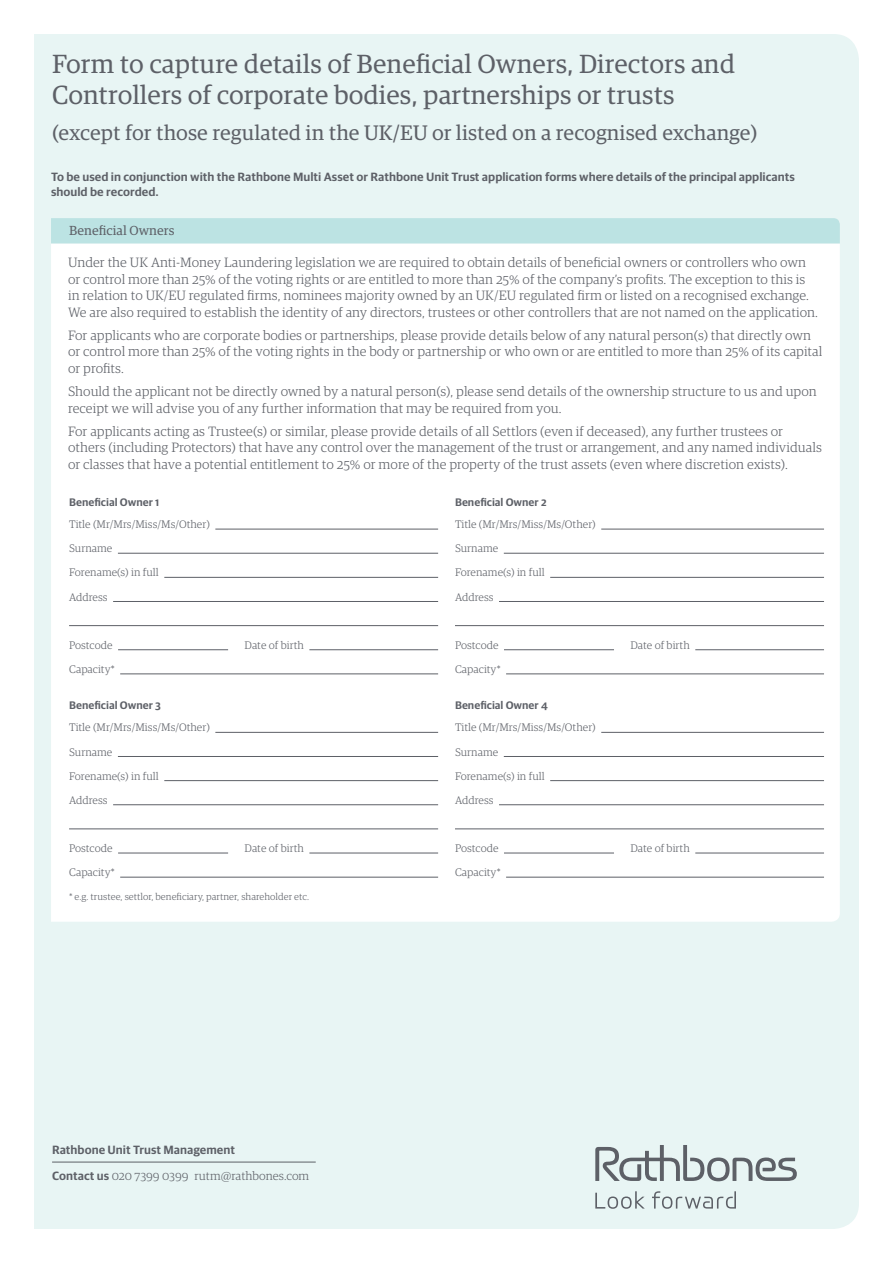
<style>
.page{position:relative;width:893px;height:1263px;background:#fff}
.page>*{position:absolute;margin:0;border:0;box-sizing:border-box;transform-origin:0 0}
.t1{font:26.25px/31.5px "Guardian RTB Egyp";color:#5d6067}
.t2{font:21px "Guardian RTB Egyp";color:#5d6067}
.t3{font:300 13.5px/16.5px "Guardian RTB Egyp";color:#5d6067}
.name_of_section{font:13.2px "Guardian RTB Egyp";color:#5d6067}
.t4{font:600 12px/15px "Guardian RTB Sans";color:#5d6067}
.t5{font:300 12px "Guardian RTB Egyp";color:#5d6067}
.t6{font:300 10.95px "Guardian RTB Egyp";color:#5d6067}
.t7{font:600 10.95px "Guardian RTB Sans";color:#5d6067}
.t8{font:300 9.75px "Guardian RTB Egyp";color:#5d6067}
.s1{font-family:"Guardian RTB Sans";font-weight:600}
</style>
<div class="page">
<div style="left:34px;top:34px;width:825px;height:1195px;background:#e8f5f4"></div>
<div style="left:51px;top:218px;width:789px;height:26px;background:#bce3e3"></div>
<svg style="left:51px;top:244px;width:789px;height:678px"></svg>
<hr style="left:215px;top:529px;width:223px;height:1px;background:#5d6067">
<hr style="left:118px;top:553px;width:320px;height:1px;background:#5d6067">
<hr style="left:164px;top:577px;width:274px;height:1px;background:#5d6067">
<hr style="left:113px;top:601px;width:325px;height:1px;background:#5d6067">
<hr style="left:69px;top:625px;width:369px;height:1px;background:#5d6067">
<hr style="left:118px;top:649px;width:110px;height:1px;background:#5d6067">
<hr style="left:309px;top:649px;width:129px;height:1px;background:#5d6067">
<hr style="left:120px;top:674px;width:318px;height:1px;background:#5d6067">
<hr style="left:215px;top:732px;width:223px;height:1px;background:#5d6067">
<hr style="left:118px;top:756px;width:320px;height:1px;background:#5d6067">
<hr style="left:164px;top:780px;width:274px;height:1px;background:#5d6067">
<hr style="left:113px;top:804px;width:325px;height:1px;background:#5d6067">
<hr style="left:69px;top:829px;width:369px;height:1px;background:#5d6067">
<hr style="left:118px;top:853px;width:110px;height:1px;background:#5d6067">
<hr style="left:309px;top:853px;width:129px;height:1px;background:#5d6067">
<hr style="left:120px;top:877px;width:318px;height:1px;background:#5d6067">
<hr style="left:601px;top:529px;width:223px;height:1px;background:#5d6067">
<hr style="left:504px;top:553px;width:320px;height:1px;background:#5d6067">
<hr style="left:550px;top:577px;width:274px;height:1px;background:#5d6067">
<hr style="left:499px;top:601px;width:325px;height:1px;background:#5d6067">
<hr style="left:455px;top:625px;width:369px;height:1px;background:#5d6067">
<hr style="left:504px;top:649px;width:110px;height:1px;background:#5d6067">
<hr style="left:695px;top:649px;width:129px;height:1px;background:#5d6067">
<hr style="left:506px;top:674px;width:318px;height:1px;background:#5d6067">
<hr style="left:601px;top:732px;width:223px;height:1px;background:#5d6067">
<hr style="left:504px;top:756px;width:320px;height:1px;background:#5d6067">
<hr style="left:550px;top:780px;width:274px;height:1px;background:#5d6067">
<hr style="left:499px;top:804px;width:325px;height:1px;background:#5d6067">
<hr style="left:455px;top:829px;width:369px;height:1px;background:#5d6067">
<hr style="left:504px;top:853px;width:110px;height:1px;background:#5d6067">
<hr style="left:695px;top:853px;width:129px;height:1px;background:#5d6067">
<hr style="left:506px;top:877px;width:318px;height:1px;background:#5d6067">
<svg style="left:595px;top:1145px;width:202px;height:64px;background:#cad5d5"></svg>
<hr style="left:52px;top:1162px;width:264px;height:1px;background:#5d6067">
<p class="t1" style="left:52px;top:46px;width:685px">Form to capture details of Beneficial Owners, Directors and<br>Controllers of corporate bodies, partnerships or trusts</p>
<p class="t2" style="left:52px;top:118px;width:707px">(except for those regulated in the UK/EU or listed on a recognised exchange)</p>
<p class="t4" style="left:51px;top:168px;width:745px">To be used in conjunction with the Rathbone Multi Asset or Rathbone Unit Trust application forms where details of the principal applicants should be recorded.</p>
<p class="name_of_section" style="left:69px;top:221px;width:107px">Beneficial Owners</p>
<p class="t3" style="left:68px;top:253px;width:751px">Under the UK Anti-Money Laundering legislation we are required to obtain details of beneficial owners or controllers who own or control more than 25% of the voting rights or are entitled to more than 25% of the company’s profits. The exception to this is in relation to UK/EU regulated firms, nominees majority owned by an UK/EU regulated firm or listed on a recognised exchange.<br>We are also required to establish the identity of any directors, trustees or other controllers that are not named on the application.</p>
<p class="t3" style="left:68px;top:326px;width:756px">For applicants who are corporate bodies or partnerships, please provide details below of any natural person(s) that directly own or control more than 25% of the voting rights in the body or partnership or who own or are entitled to more than 25% of its capital or profits.</p>
<p class="t3" style="left:68px;top:382px;width:750px">Should the applicant not be directly owned by a natural person(s), please send details of the ownership structure to us and upon receipt we will advise you of any further information that may be required from you.</p>
<p class="t3" style="left:68px;top:422px;width:755px">For applicants acting as Trustee(s) or similar, please provide details of all Settlors (even if deceased), any further trustees or others (including Protectors) that have any control over the management of the trust or arrangement, and any named individuals or classes that have a potential entitlement to 25% or more of the property of the trust assets (even where discretion exists).</p>
<p class="t7" style="left:69px;top:494px;width:92px">Beneficial Owner 1</p>
<p class="t6" style="left:69px;top:517px;width:142px">Title (Mr/Mrs/Miss/Ms/Other)</p>
<p class="t6" style="left:69px;top:541px;width:45px">Surname</p>
<p class="t6" style="left:69px;top:565px;width:91px">Forename(s) in full</p>
<p class="t6" style="left:69px;top:589px;width:40px">Address</p>
<p class="t7" style="left:455px;top:494px;width:93px">Beneficial Owner 2</p>
<p class="t6" style="left:455px;top:517px;width:142px">Title (Mr/Mrs/Miss/Ms/Other)</p>
<p class="t6" style="left:455px;top:541px;width:45px">Surname</p>
<p class="t6" style="left:455px;top:565px;width:91px">Forename(s) in full</p>
<p class="t6" style="left:455px;top:589px;width:40px">Address</p>
<p class="t6" style="left:69px;top:638px;width:45px">Postcode</p>
<p class="t6" style="left:245px;top:638px;width:61px">Date of birth</p>
<p class="t6" style="left:69px;top:662px;width:47px">Capacity*</p>
<p class="t7" style="left:69px;top:698px;width:93px">Beneficial Owner 3</p>
<p class="t6" style="left:69px;top:720px;width:142px">Title (Mr/Mrs/Miss/Ms/Other)</p>
<p class="t6" style="left:69px;top:744px;width:45px">Surname</p>
<p class="t6" style="left:69px;top:769px;width:91px">Forename(s) in full</p>
<p class="t6" style="left:69px;top:793px;width:40px">Address</p>
<p class="t6" style="left:69px;top:841px;width:45px">Postcode</p>
<p class="t6" style="left:245px;top:841px;width:61px">Date of birth</p>
<p class="t6" style="left:69px;top:865px;width:47px">Capacity*</p>
<p class="t8" style="left:69px;top:890px;width:241px">* e.g. trustee, settlor, beneficiary, partner, shareholder etc.</p>
<p class="t4" style="left:52px;top:1142px;width:184px">Rathbone Unit Trust Management</p>
<p class="t5" style="left:52px;top:1168px;width:259px"><span class="s1">Contact us</span> 020 7399 0399 rutm@rathbones.com</p>
<p class="t6" style="left:455px;top:638px;width:45px">Postcode</p>
<p class="t6" style="left:630px;top:638px;width:61px">Date of birth</p>
<p class="t6" style="left:455px;top:662px;width:47px">Capacity*</p>
<p class="t7" style="left:455px;top:698px;width:94px">Beneficial Owner 4</p>
<p class="t6" style="left:455px;top:720px;width:142px">Title (Mr/Mrs/Miss/Ms/Other)</p>
<p class="t6" style="left:455px;top:744px;width:45px">Surname</p>
<p class="t6" style="left:455px;top:769px;width:91px">Forename(s) in full</p>
<p class="t6" style="left:455px;top:793px;width:40px">Address</p>
<p class="t6" style="left:455px;top:841px;width:45px">Postcode</p>
<p class="t6" style="left:630px;top:841px;width:61px">Date of birth</p>
<p class="t6" style="left:455px;top:865px;width:47px">Capacity*</p>
</div>
